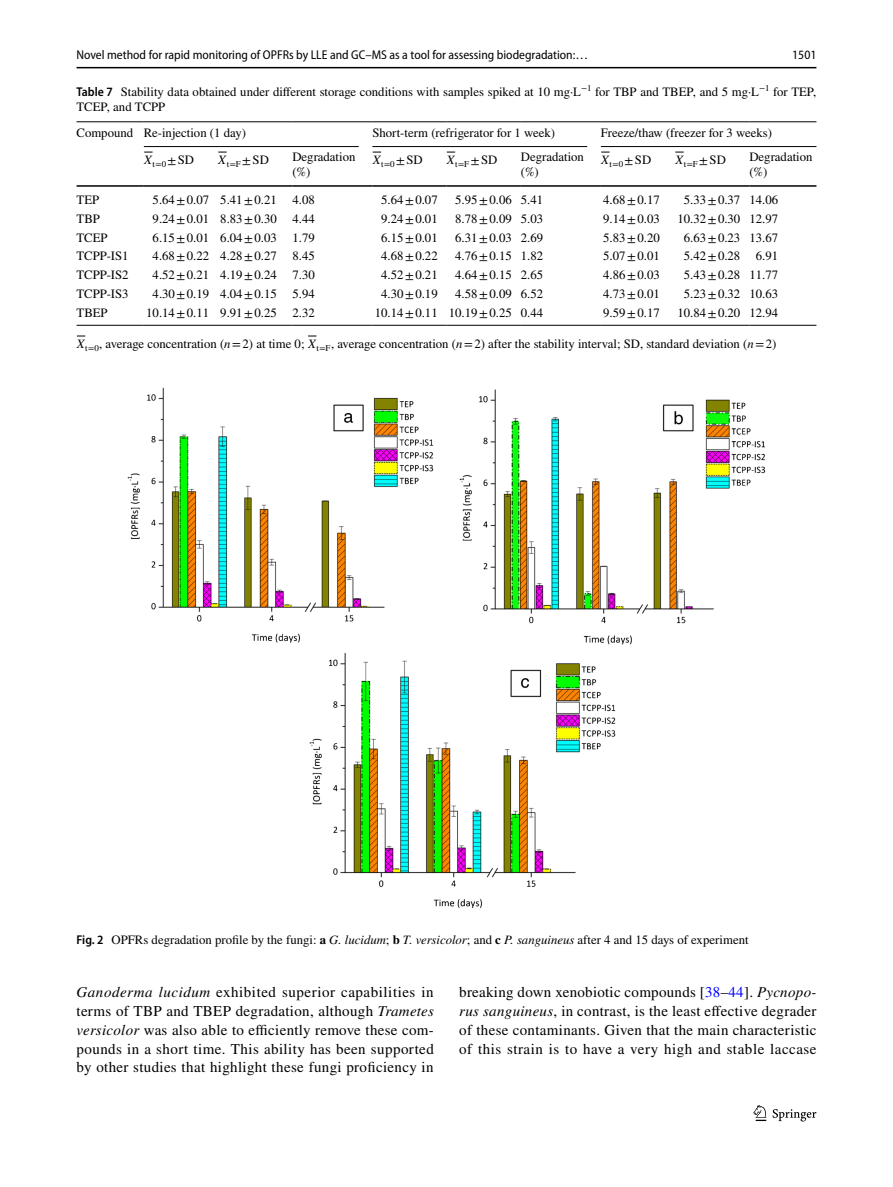
<style>
.page{position:relative;width:893px;height:1187px;background:#fff}
.page>*{position:absolute;margin:0;border:0;box-sizing:border-box;transform-origin:0 0}
.t1{font:15px/18.8px "STIX";letter-spacing:.02em;color:#000;text-align:justify}
.t2{font:12.75px/15px "STIX";color:#000}
.t3{font:12.75px "Myriad Pro Semi Cn 3";color:#000}
.t4{font:semi-condensed 12.75px "Myriad Pro";color:#000}
.t5{font:8.85px "STIX Math Regular 17";color:#000}
.t6{font:8.85px "STIX Math Regular 19";color:#000}
.t7{font:8.85px "STIX Math Regular 21";color:#000}
.s1{font-family:"Myriad Pro";font-weight:600;font-stretch:semi-condensed}
.s2{font-family:"STIX General Italic 23"}
.s3{font-family:"STIX General Italic 17"}
.s4{font-family:"STIX General Italic 19"}
.s5{font-family:"STIX General Italic 21"}
.s6{font-style:italic}
.s7{font-family:"STIX General Italic 22"}
.s8{font-weight:700}
.s9{color:#00f}
</style>
<div class="page">
<hr style="left:77px;top:67px;width:739px;height:1px;background:#000">
<svg style="left:753px;top:1105px;width:13px;height:15px"></svg>
<svg style="left:773px;top:1109px;width:43px;height:12px"></svg>
<hr style="left:77px;top:121px;width:67px;height:1px;background:#000">
<hr style="left:77px;top:185px;width:67px;height:2px;background:#000">
<hr style="left:144px;top:121px;width:74px;height:1px;background:#000">
<hr style="left:218px;top:121px;width:74px;height:1px;background:#000">
<hr style="left:292px;top:121px;width:80px;height:1px;background:#000">
<hr style="left:372px;top:121px;width:74px;height:1px;background:#000">
<hr style="left:446px;top:121px;width:75px;height:1px;background:#000">
<hr style="left:521px;top:121px;width:80px;height:1px;background:#000">
<hr style="left:601px;top:121px;width:74px;height:1px;background:#000">
<hr style="left:675px;top:121px;width:74px;height:1px;background:#000">
<hr style="left:749px;top:121px;width:67px;height:1px;background:#000">
<hr style="left:144px;top:185px;width:74px;height:2px;background:#000">
<hr style="left:218px;top:185px;width:74px;height:2px;background:#000">
<hr style="left:292px;top:185px;width:80px;height:2px;background:#000">
<hr style="left:372px;top:185px;width:74px;height:2px;background:#000">
<hr style="left:446px;top:185px;width:75px;height:2px;background:#000">
<hr style="left:521px;top:185px;width:80px;height:2px;background:#000">
<hr style="left:601px;top:185px;width:74px;height:2px;background:#000">
<hr style="left:675px;top:185px;width:74px;height:2px;background:#000">
<hr style="left:749px;top:185px;width:67px;height:2px;background:#000">
<hr style="left:77px;top:325px;width:67px;height:1px;background:#000">
<hr style="left:144px;top:325px;width:74px;height:1px;background:#000">
<hr style="left:218px;top:325px;width:74px;height:1px;background:#000">
<hr style="left:292px;top:325px;width:80px;height:1px;background:#000">
<hr style="left:372px;top:325px;width:74px;height:1px;background:#000">
<hr style="left:446px;top:325px;width:75px;height:1px;background:#000">
<hr style="left:521px;top:325px;width:80px;height:1px;background:#000">
<hr style="left:601px;top:325px;width:74px;height:1px;background:#000">
<hr style="left:675px;top:325px;width:74px;height:1px;background:#000">
<hr style="left:749px;top:325px;width:67px;height:1px;background:#000">
<hr style="left:144px;top:146px;width:215px;height:1px;background:#000">
<hr style="left:372px;top:146px;width:215px;height:1px;background:#000">
<hr style="left:601px;top:146px;width:215px;height:1px;background:#000">
<img style="left:128px;top:387px;width:637px;height:521px">
<p class="t3" style="left:77px;top:48px;width:513px">Novel method for rapid monitoring of OPFRs by LLE and GC–MS as a tool for assessing biodegradation:…</p>
<p class="t4" style="left:792px;top:48px;width:26px">1501</p>
<p class="t2" style="left:77px;top:85px;width:741px"><span class="s1">Table 7</span> Stability data obtained under different storage conditions with samples spiked at 10 mg·L<sup>−1</sup> for TBP and TBEP, and 5 mg·L<sup>−1</sup> for TEP,<br>TCEP, and TCPP</p>
<p class="t2" style="left:77px;top:126px;width:171px">Compound Re-injection (1 day)</p>
<p class="t2" style="left:372px;top:126px;width:184px">Short-term (refrigerator for 1 week)</p>
<p class="t2" style="left:601px;top:126px;width:173px">Freeze/thaw (freezer for 3 weeks)</p>
<p class="t2" style="left:144px;top:153px;width:51px"><span class="s2">X</span><sub>t=</sub><sub>0</sub>±SD</p>
<p class="t5" style="left:218px;top:158px;width:52px"><sup>X</sup>t=F<sup>±SD</sup></p>
<p class="t2" style="left:292px;top:150px;width:65px">Degradation (%)</p>
<p class="t2" style="left:373px;top:153px;width:51px"><span class="s3">X</span><sub>t=</sub><sub>0</sub>±SD</p>
<p class="t6" style="left:447px;top:158px;width:52px"><sup>X</sup>t=F<sup>±SD</sup></p>
<p class="t2" style="left:521px;top:150px;width:65px">Degradation (%)</p>
<p class="t2" style="left:601px;top:153px;width:51px"><span class="s4">X</span><sub>t=</sub><sub>0</sub>±SD</p>
<p class="t7" style="left:675px;top:158px;width:52px"><sup>X</sup>t=F<sup>±SD</sup></p>
<p class="t2" style="left:749px;top:150px;width:65px">Degradation (%)</p>
<p class="t2" style="left:77px;top:193px;width:24px">TEP</p>
<p class="t2" style="left:153px;top:193px;width:164px">5.64±0.07 5.41±0.21 4.08</p>
<p class="t2" style="left:381px;top:193px;width:58px">5.64±0.07</p>
<p class="t2" style="left:455px;top:193px;width:89px">5.95±0.06 5.41</p>
<p class="t2" style="left:603px;top:193px;width:58px">4.68±0.17</p>
<p class="t2" style="left:684px;top:193px;width:96px">5.33±0.37 14.06</p>
<p class="t2" style="left:77px;top:212px;width:25px">TBP</p>
<p class="t2" style="left:153px;top:212px;width:164px">9.24±0.01 8.83±0.30 4.44</p>
<p class="t2" style="left:381px;top:212px;width:58px">9.24±0.01</p>
<p class="t2" style="left:455px;top:212px;width:89px">8.78±0.09 5.03</p>
<p class="t2" style="left:603px;top:212px;width:58px">9.14±0.03</p>
<p class="t2" style="left:677px;top:212px;width:102px">10.32±0.30 12.97</p>
<p class="t2" style="left:77px;top:231px;width:33px">TCEP</p>
<p class="t2" style="left:153px;top:231px;width:164px">6.15±0.01 6.04±0.03 1.79</p>
<p class="t2" style="left:381px;top:231px;width:58px">6.15±0.01</p>
<p class="t2" style="left:455px;top:231px;width:89px">6.31±0.03 2.69</p>
<p class="t2" style="left:603px;top:231px;width:58px">5.83±0.20</p>
<p class="t2" style="left:684px;top:231px;width:96px">6.63±0.23 13.67</p>
<p class="t2" style="left:77px;top:249px;width:54px">TCPP-IS1</p>
<p class="t2" style="left:153px;top:249px;width:164px">4.68±0.22 4.28±0.27 8.45</p>
<p class="t2" style="left:381px;top:249px;width:58px">4.68±0.22</p>
<p class="t2" style="left:455px;top:249px;width:89px">4.76±0.15 1.82</p>
<p class="t2" style="left:603px;top:249px;width:58px">5.07±0.01</p>
<p class="t2" style="left:684px;top:249px;width:96px">5.42±0.28 6.91</p>
<p class="t2" style="left:77px;top:268px;width:54px">TCPP-IS2</p>
<p class="t2" style="left:153px;top:268px;width:164px">4.52±0.21 4.19±0.24 7.30</p>
<p class="t2" style="left:381px;top:268px;width:58px">4.52±0.21</p>
<p class="t2" style="left:455px;top:268px;width:89px">4.64±0.15 2.65</p>
<p class="t2" style="left:603px;top:268px;width:58px">4.86±0.03</p>
<p class="t2" style="left:684px;top:268px;width:96px">5.43±0.28 11.77</p>
<p class="t2" style="left:77px;top:287px;width:54px">TCPP-IS3</p>
<p class="t2" style="left:153px;top:287px;width:164px">4.30±0.19 4.04±0.15 5.94</p>
<p class="t2" style="left:381px;top:287px;width:58px">4.30±0.19</p>
<p class="t2" style="left:455px;top:287px;width:89px">4.58±0.09 6.52</p>
<p class="t2" style="left:603px;top:287px;width:58px">4.73±0.01</p>
<p class="t2" style="left:684px;top:287px;width:96px">5.23±0.32 10.63</p>
<p class="t2" style="left:77px;top:306px;width:33px">TBEP</p>
<p class="t2" style="left:146px;top:306px;width:170px">10.14±0.11 9.91±0.25 2.32</p>
<p class="t2" style="left:375px;top:306px;width:170px">10.14±0.11 10.19±0.25 0.44</p>
<p class="t2" style="left:603px;top:306px;width:58px">9.59±0.17</p>
<p class="t2" style="left:677px;top:306px;width:102px">10.84±0.20 12.94</p>
<p class="t2" style="left:77px;top:336px;width:701px"><span class="s5">X</span><sub>t=</sub><sub>0</sub>, average concentration (<span class="s6">n</span>=2) at time 0; <span class="s7">X</span><sub>t=F</sub>, average concentration (<span class="s6">n</span>=2) after the stability interval; SD, standard deviation (<span class="s6">n</span>=2)</p>
<p class="t2" style="left:77px;top:933px;width:673px"><span class="s1">Fig. 2</span> OPFRs degradation profile by the fungi: <span class="s8">a</span> <span class="s6">G. lucidum</span>; <span class="s8">b</span> <span class="s6">T. versicolor</span>; and <span class="s8">c</span> <span class="s6">P. sanguineus</span> after 4 and 15 days of experiment</p>
<p class="t1" style="left:77px;top:983px;width:359px"><span class="s6">Ganoderma lucidum</span> exhibited superior capabilities in terms of TBP and TBEP degradation, although <span class="s6">Trametes versicolor</span> was also able to efficiently remove these com&shy;pounds in a short time. This ability has been supported by other studies that highlight these fungi proficiency in</p>
<p class="t1" style="left:459px;top:983px;width:359px">breaking down xenobiotic compounds [<span class="s9">38</span>–<span class="s9">44</span>]. <span class="s6">Pycnopo&shy;rus sanguineus</span>, in contrast, is the least effective degrader of these contaminants. Given that the main characteristic of this strain is to have a very high and stable laccase</p>
</div>
